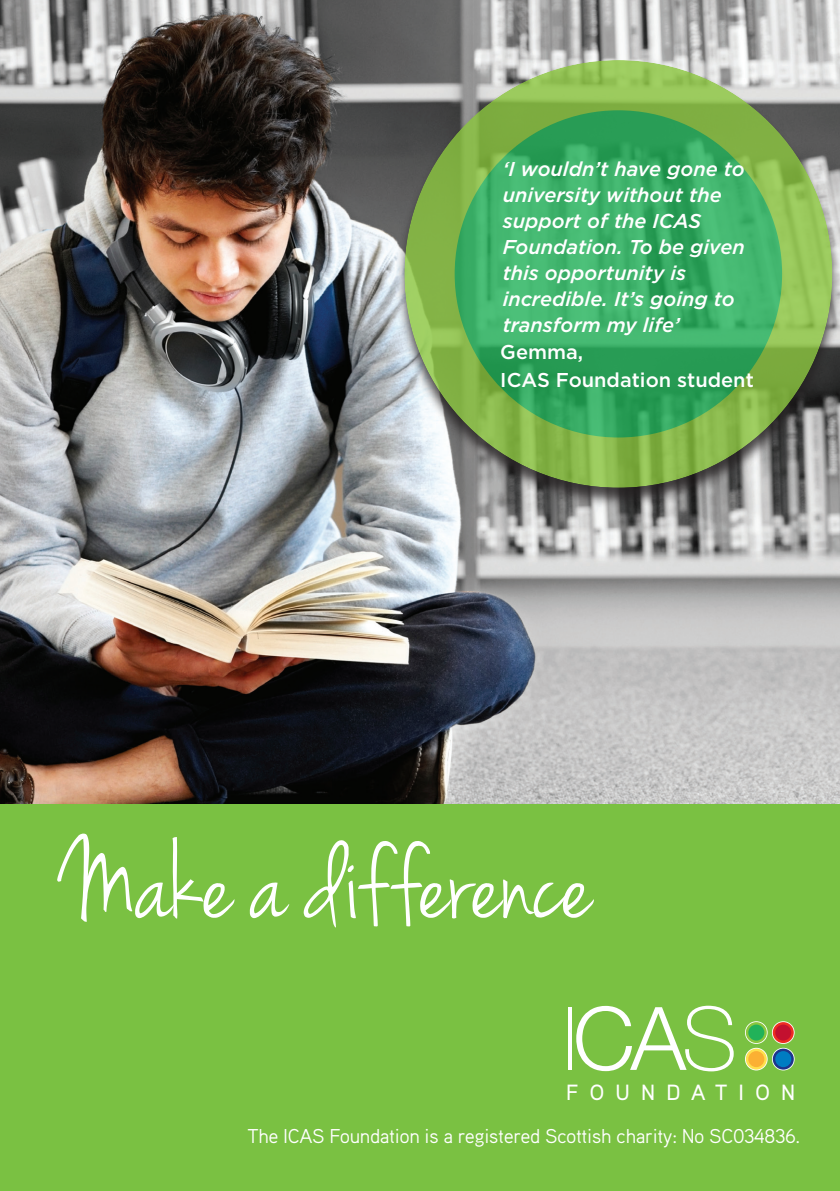
<style>
.page{position:relative;width:840px;height:1191px;background:#fff}
.page>*{position:absolute;margin:0;border:0;box-sizing:border-box;transform-origin:0 0}
.t1{font:120px "Jenna Sue";color:#fff}
.t2{font:500 22px "Aaux Pro OT";letter-spacing:.51em;color:#fff}
.t3{font:italic 500 20px/26px "Gotham";color:#fff}
.t4{font:20px "Aaux Pro OT";letter-spacing:-.02em;color:#fff}
.t5{font:500 20px/28px "Gotham";color:#fff}
</style>
<div class="page">
<div style="left:0;top:723px;width:839px;height:468px;background:#7ac142"></div>
<img style="left:0;top:0;width:839px;height:803px">
<svg style="left:394px;top:61px;width:445px;height:447px;background:#929494"></svg>
<svg style="left:404px;top:60px;width:427px;height:428px;background:#89b84d"></svg>
<svg style="left:454px;top:110px;width:327px;height:328px;background:#39ac65"></svg>
<svg style="left:771px;top:1047px;width:23px;height:23px"></svg>
<svg style="left:772px;top:1048px;width:21px;height:21px"></svg>
<div style="left:774px;top:1051px;width:16px;height:16px;background:#007cc2;border-radius:50%"></div>
<svg style="left:771px;top:1021px;width:23px;height:23px"></svg>
<svg style="left:772px;top:1022px;width:21px;height:21px"></svg>
<div style="left:774px;top:1024px;width:16px;height:16px;background:#c3102f;border-radius:50%"></div>
<svg style="left:744px;top:1047px;width:23px;height:23px"></svg>
<svg style="left:745px;top:1048px;width:21px;height:21px"></svg>
<div style="left:747px;top:1051px;width:16px;height:16px;background:#fbb033;border-radius:50%"></div>
<svg style="left:744px;top:1021px;width:23px;height:23px"></svg>
<svg style="left:745px;top:1022px;width:21px;height:21px"></svg>
<div style="left:747px;top:1024px;width:16px;height:16px;background:#21b259;border-radius:50%"></div>
<svg style="left:568px;top:1007px;width:3px;height:63px"></svg>
<svg style="left:576px;top:1005px;width:157px;height:66px"></svg>
<p class="t3" style="left:502px;top:155px;width:243px">‘I wouldn’t have gone to university without the support of the ICAS<br>Foundation. To be given this opportunity is incredible. It’s going to transform my life’</p>
<p class="t5" style="left:500px;top:337px;width:255px">Gemma,<br>ICAS Foundation student</p>
<h1 class="t1" style="left:62px;top:814px;width:531px">Make a difference</h1>
<p class="t2" style="left:566px;top:1078px;width:230px">FOUNDATION</p>
<p class="t4" style="left:247px;top:1123px;width:554px">The ICAS Foundation is a registered Scottish charity: No SC034836.</p>
</div>
